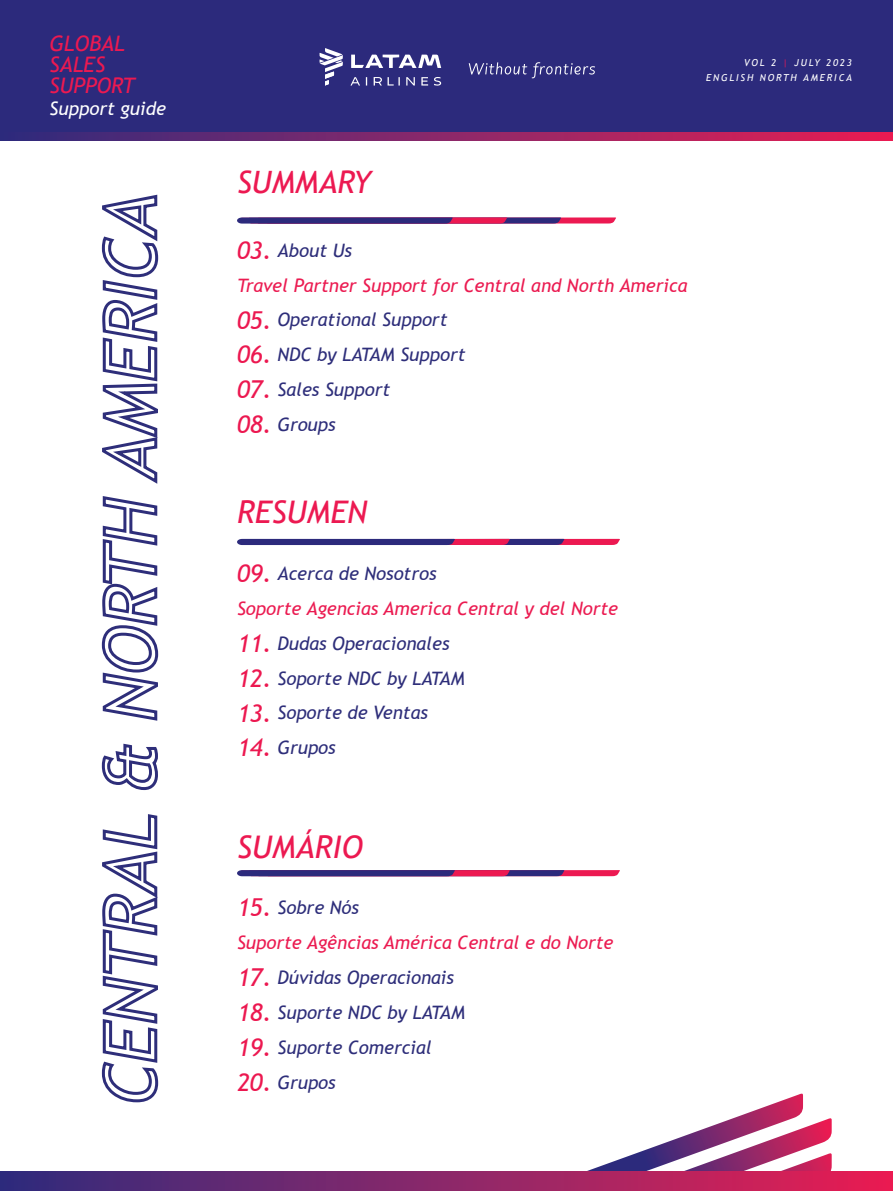
<style>
.page{position:relative;width:893px;height:1191px;background:#fff}
.page>*{position:absolute;margin:0;border:0;box-sizing:border-box;transform-origin:0 0}
.t1{font:italic 31.05px "Trebuchet MS";color:#ec1951}
.t2{font:italic 30.75px "Trebuchet MS";color:#ec1951}
.t3{font:italic 21.3px/21.1px "Trebuchet MS";color:#ec1951}
.t4{font:italic 18.6px "Trebuchet MS";color:#fff}
.t5{font:italic 18.45px "Trebuchet MS";color:#2e2e7a}
.t6{font:italic 18.45px/35px "Trebuchet MS";color:#eb1b51}
.t7{font:italic 9.6px/15px "Trebuchet MS";letter-spacing:.19em;color:#fff;text-align:right}
.s1{color:#d91a5b}
.s2{font-size:24.6px;color:#ec1850}
.s3{color:#2e2e7a}
</style>
<div class="page">
<svg style="left:237px;top:217px;width:379px;height:6px;background:#6d2e75"></svg>
<svg style="left:101px;top:814px;width:58px;height:289px"></svg>
<svg style="left:101px;top:743px;width:57px;height:48px"></svg>
<svg style="left:101px;top:496px;width:58px;height:225px"></svg>
<svg style="left:101px;top:194px;width:58px;height:290px"></svg>
<svg style="left:584px;top:1093px;width:248px;height:79px"></svg>
<div style="left:0;top:0;width:893px;height:133px;background:#2c2a7c"></div>
<div style="left:0;top:1172px;width:893px;height:19px;background:linear-gradient(to right,#302d7e,#e81f53)"></div>
<svg style="left:0;top:133px;width:893px;height:7px;background:#8c2568"></svg>
<svg style="left:350px;top:77px;width:91px;height:9px"></svg>
<svg style="left:351px;top:55px;width:90px;height:13px"></svg>
<svg style="left:320px;top:48px;width:23px;height:38px"></svg>
<svg style="left:469px;top:62px;width:126px;height:16px"></svg>
<svg style="left:237px;top:539px;width:383px;height:6px;background:#642670"></svg>
<svg style="left:237px;top:870px;width:383px;height:6px;background:#662770"></svg>
<p class="t3" style="left:49px;top:33px;width:87px">GLOBAL<br>SALES<br>SUPPORT</p>
<p class="t4" style="left:49px;top:97px;width:118px">Support guide</p>
<p class="t7" style="left:706px;top:56px;width:148px">VOL 2 <span class="s1">|</span> JULY 2023<br>ENGLISH NORTH AMERICA</p>
<h2 class="t2" style="left:237px;top:163px;width:135px">SUMMARY</h2>
<p class="t6" style="left:237px;top:232px;width:452px"><span class="s2">03.</span> <span class="s3">About Us<br></span>Travel Partner Support for Central and North America</p>
<p class="t5" style="left:237px;top:309px;width:212px"><span class="s2">05.</span> Operational Support</p>
<p class="t5" style="left:237px;top:343px;width:230px"><span class="s2">06.</span> NDC by LATAM Support</p>
<p class="t5" style="left:237px;top:378px;width:155px"><span class="s2">07.</span> Sales Support</p>
<p class="t5" style="left:237px;top:413px;width:100px"><span class="s2">08.</span> Groups</p>
<h1 class="t1" style="left:237px;top:493px;width:132px">RESUMEN</h1>
<p class="t6" style="left:237px;top:556px;width:383px"><span class="s2">09.</span> <span class="s3">Acerca de Nosotros<br></span>Soporte Agencias America Central y del Norte</p>
<p class="t5" style="left:237px;top:632px;width:214px"><span class="s2">11.</span> Dudas Operacionales</p>
<p class="t5" style="left:237px;top:666px;width:229px"><span class="s2">12.</span> Soporte NDC by LATAM</p>
<p class="t5" style="left:237px;top:701px;width:192px"><span class="s2">13.</span> Soporte de Ventas</p>
<p class="t5" style="left:237px;top:736px;width:100px"><span class="s2">14.</span> Grupos</p>
<h1 class="t1" style="left:237px;top:827px;width:127px">SUMÁRIO</h1>
<p class="t6" style="left:237px;top:890px;width:378px"><span class="s2">15.</span> <span class="s3">Sobre Nós<br></span>Suporte Agências América Central e do Norte</p>
<p class="t5" style="left:237px;top:966px;width:219px"><span class="s2">17.</span> Dúvidas Operacionais</p>
<p class="t5" style="left:237px;top:1001px;width:230px"><span class="s2">18.</span> Suporte NDC by LATAM</p>
<p class="t5" style="left:237px;top:1036px;width:196px"><span class="s2">19.</span> Suporte Comercial</p>
<p class="t5" style="left:237px;top:1070px;width:100px"><span class="s2">20.</span> Grupos</p>
</div>
